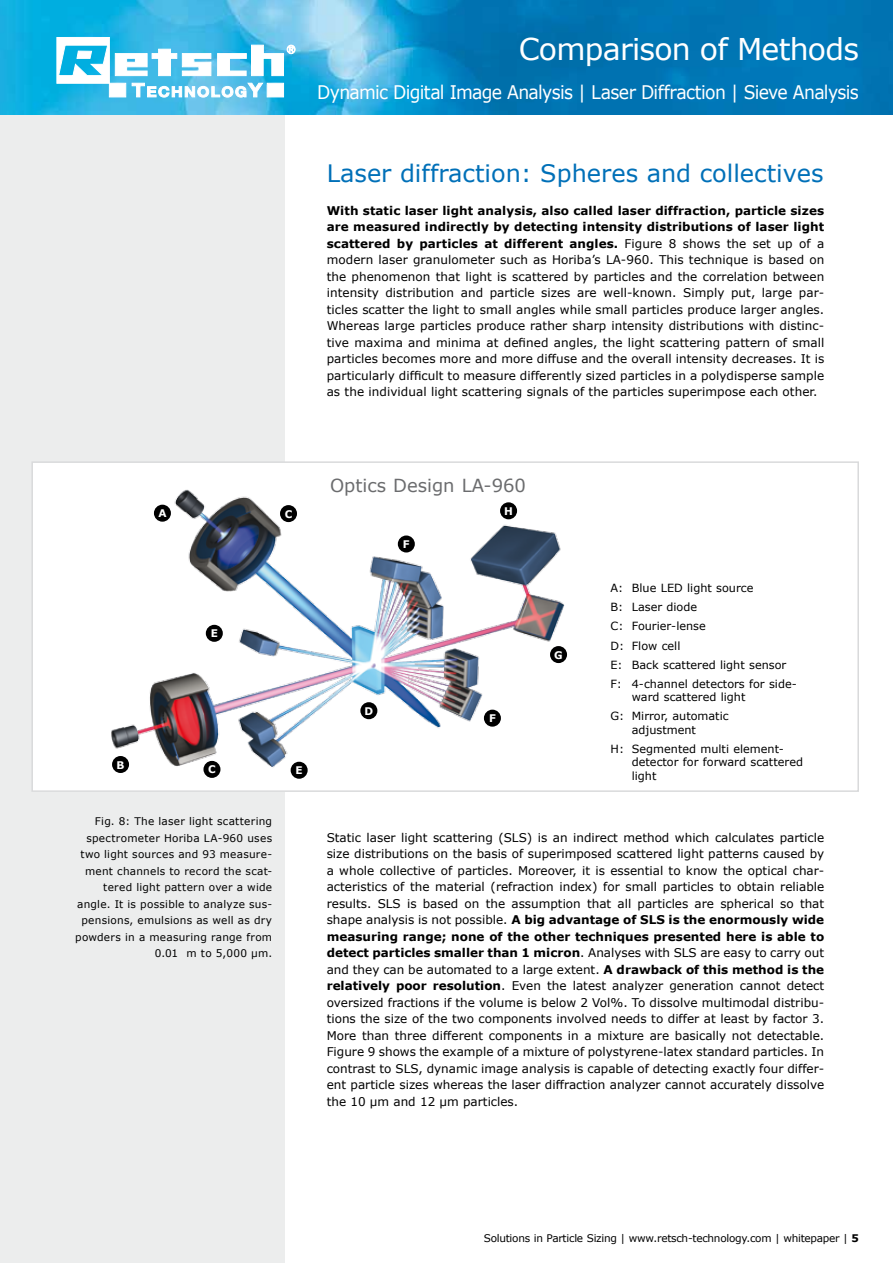
<style>
.page{position:relative;width:893px;height:1263px;background:#fff}
.page>*{position:absolute;margin:0;border:0;box-sizing:border-box;transform-origin:0 0}
.t1{font:30px "Verdana";letter-spacing:-.025em;color:#fff}
.t2{font:24px "Verdana";color:#0070b8}
.t3{font:18.75px "Verdana";letter-spacing:-.04em;color:#fff;scale:.92 1}
.t4{font:18px "Verdana";color:#6b6c6e}
.t5{font:12px/16.5px "Verdana";letter-spacing:.005em;color:#000;text-align:justify}
.t6{font:11.25px/19px "Verdana";color:#000}
.t7{font:10.5px/16.5px "Verdana";letter-spacing:.02em;color:#000;text-align:right}
.t8{font:10.5px "Verdana";letter-spacing:-.025em;color:#000}
.t9{font:700 10.5px "Verdana";color:#fff}
.s1{font-weight:700}
</style>
<div class="page">
<div style="left:0;top:0;width:285px;height:1263px;background:#eceded"></div>
<img style="left:0;top:0;width:893px;height:115px">
<img style="left:34px;top:464px;width:533px;height:325px">
<div style="left:31px;top:461px;width:828px;height:331px;border:2px solid #d9dadb"></div>
<div style="left:154px;top:505px;width:17px;height:17px;background:#000;border-radius:50%"></div>
<div style="left:112px;top:756px;width:17px;height:17px;background:#000;border-radius:50%"></div>
<div style="left:203px;top:761px;width:17px;height:17px;background:#000;border-radius:50%"></div>
<div style="left:280px;top:505px;width:17px;height:17px;background:#000;border-radius:50%"></div>
<div style="left:360px;top:702px;width:17px;height:17px;background:#000;border-radius:50%"></div>
<div style="left:206px;top:625px;width:17px;height:17px;background:#000;border-radius:50%"></div>
<div style="left:291px;top:762px;width:17px;height:17px;background:#000;border-radius:50%"></div>
<div style="left:398px;top:535px;width:17px;height:17px;background:#000;border-radius:50%"></div>
<div style="left:550px;top:646px;width:17px;height:17px;background:#000;border-radius:50%"></div>
<div style="left:484px;top:710px;width:17px;height:17px;background:#000;border-radius:50%"></div>
<div style="left:500px;top:502px;width:17px;height:17px;background:#000;border-radius:50%"></div>
<svg style="left:57px;top:37px;width:238px;height:60px"></svg>
<h1 class="t1" style="left:519px;top:28px;width:342px">Comparison of Methods</h1>
<h3 class="t3" style="left:317px;top:79px;width:590px">Dynamic Digital Image Analysis | Laser Diffraction | Sieve Analysis</h3>
<h2 class="t2" style="left:327px;top:156px;width:498px">Laser diffraction: Spheres and collectives</h2>
<p class="t5" style="left:327px;top:202px;width:499px"><span class="s1">With static laser light analysis, also called laser diffraction, particle sizes are measured indirectly by detecting intensity distributions of laser light scattered by particles at different angles.</span> Figure 8 shows the set up of a modern laser granulometer such as Horiba’s LA-960. This technique is based on the phenomenon that light is scattered by particles and the correlation between intensity distribution and particle sizes are well-known. Simply put, large par&shy;ticles scatter the light to small angles while small particles produce larger angles.<br>Whereas large particles produce rather sharp intensity distributions with distinc&shy;tive maxima and minima at defined angles, the light scattering pattern of small particles becomes more and more diffuse and the overall intensity decreases. It is particularly difficult to measure differently sized particles in a polydisperse sample as the individual light scattering signals of the particles superimpose each other.</p>
<p class="t9" style="left:158px;top:506px;width:10px">A</p>
<p class="t9" style="left:211px;top:626px;width:9px">E</p>
<p class="t9" style="left:285px;top:506px;width:9px">C</p>
<p class="t9" style="left:117px;top:757px;width:10px">B</p>
<p class="t9" style="left:208px;top:762px;width:9px">C</p>
<p class="t7" style="left:75px;top:813px;width:198px">Fig. 8: The laser light scattering spectrometer Horiba LA-960 uses two light sources and 93 measure&shy;ment channels to record the scat&shy;tered light pattern over a wide angle. It is possible to analyze sus&shy;pensions, emulsions as well as dry powders in a measuring range from<br>0.01 m to 5,000 µm.</p>
<p class="t9" style="left:296px;top:763px;width:9px">E</p>
<h3 class="t4" style="left:330px;top:473px;width:198px">Optics Design LA-960</h3>
<p class="t9" style="left:403px;top:537px;width:8px">F</p>
<p class="t9" style="left:364px;top:703px;width:10px">D</p>
<p class="t9" style="left:504px;top:504px;width:10px">H</p>
<p class="t9" style="left:489px;top:711px;width:8px">F</p>
<p class="t9" style="left:554px;top:647px;width:10px">G</p>
<p class="t6" style="left:610px;top:579px;width:188px">A: Blue LED light source<br>B: Laser diode<br>C: Fourier-lense<br>D: Flow cell<br>E: Back scattered light sensor<br>F: 4-channel detectors for side-</p>
<p class="t6" style="left:610px;top:687px;width:136px;text-indent:21px">ward scattered light<br>G: Mirror, automatic</p>
<p class="t6" style="left:610px;top:720px;width:175px;text-indent:21px">adjustment<br>H: Segmented multi element-</p>
<p class="t6" style="left:632px;top:755px;width:173px;line-height:13.5px">detector for forward scattered light</p>
<p class="t5" style="left:327px;top:829px;width:499px">Static laser light scattering (SLS) is an indirect method which calculates particle size distributions on the basis of superimposed scattered light patterns caused by a whole collective of particles. Moreover, it is essential to know the optical char&shy;acteristics of the material (refraction index) for small particles to obtain reliable results. SLS is based on the assumption that all particles are spherical so that shape analysis is not possible. <span class="s1">A big advantage of SLS is the enormously wide measuring range; none of the other techniques presented here is able to detect particles smaller than 1 micron</span>. Analyses with SLS are easy to carry out and they can be automated to a large extent. <span class="s1">A drawback of this method is the relatively poor resolution</span>. Even the latest analyzer generation cannot detect oversized fractions if the volume is below 2 Vol%. To dissolve multimodal distribu&shy;tions the size of the two components involved needs to differ at least by factor 3.<br>More than three different components in a mixture are basically not detectable.<br>Figure 9 shows the example of a mixture of polystyrene-latex standard particles. In contrast to SLS, dynamic image analysis is capable of detecting exactly four differ&shy;ent particle sizes whereas the laser diffraction analyzer cannot accurately dissolve the 10 µm and 12 µm particles.</p>
<p class="t8" style="left:484px;top:1231px;width:377px">Solutions in Particle Sizing | www.retsch-technology.com | whitepaper | <span class="s1">5</span></p>
</div>
